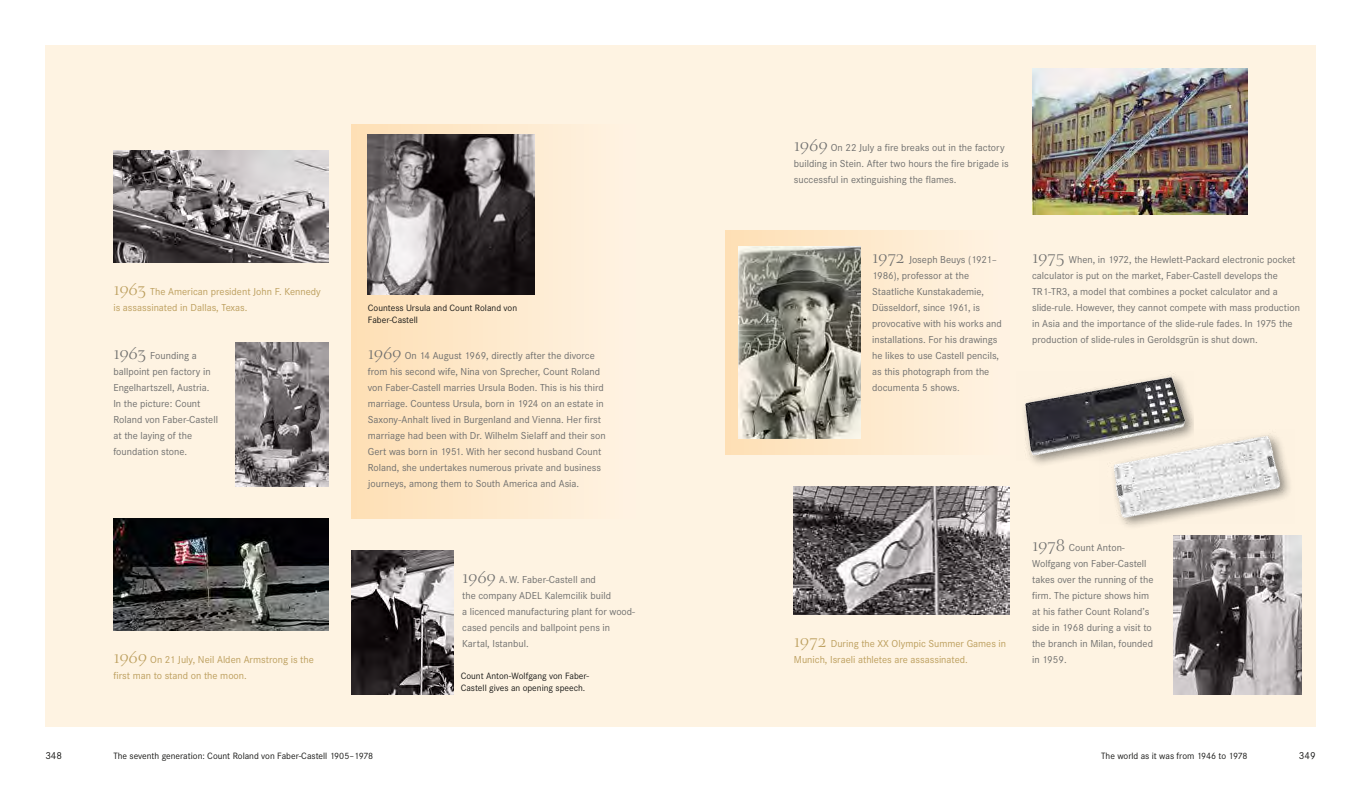
<style>
.page{position:relative;width:1361px;height:808px;background:#fff}
.page>*{position:absolute;margin:0;border:0;box-sizing:border-box;transform-origin:0 0}
.t1{font:10.5px/16px "Corporate S";color:#6f6f6e}
.t2{font:10.5px/16px "Corporate S";color:#bc9e5d}
.t3{font:10.5px "Corporate S";color:#1a1a18}
.t4{font:9.5px/12.5px "Corporate S";color:#1a1a18}
.s1{font-family:"Nofret Light SC";font-size:18px}
</style>
<div class="page">
<div style="left:45px;top:45px;width:1270px;height:682px;background:#fef3e2"></div>
<div style="left:726px;top:231px;width:283px;height:224px;background:linear-gradient(to right,#fedfb5,#fff3e3)"></div>
<img style="left:794px;top:487px;width:215px;height:128px">
<img style="left:1173px;top:535px;width:128px;height:160px">
<img style="left:738px;top:247px;width:123px;height:192px">
<img style="left:1032px;top:68px;width:215px;height:147px">
<div style="left:1020px;top:372px;width:173px;height:96px;background:#1a1a18;opacity:.5"></div>
<img style="left:1020px;top:372px;width:173px;height:89px">
<img style="left:1100px;top:429px;width:190px;height:95px">
<div style="left:351px;top:125px;width:284px;height:394px;background:linear-gradient(to right,#fcdeb4,#fff4e3)"></div>
<img style="left:351px;top:551px;width:103px;height:144px">
<img style="left:235px;top:343px;width:94px;height:144px">
<img style="left:113px;top:151px;width:216px;height:112px">
<img style="left:368px;top:135px;width:166px;height:160px">
<img style="left:113px;top:519px;width:216px;height:112px">
<p class="t2" style="left:113px;top:283px;width:209px"><span class="s1">1963</span> The American president John F. Kennedy is assassinated in Dallas, Texas.</p>
<p class="t1" style="left:113px;top:347px;width:106px"><span class="s1">1963</span> Founding a ballpoint pen factory in<br>Engelhartszell, Austria.<br>In the picture: Count<br>Roland von Faber-Castell at the laying of the foundation stone.</p>
<p class="t1" style="left:368px;top:347px;width:239px"><span class="s1">1969</span> On 14 August 1969, directly after the divorce from his second wife, Nina von Sprecher, Count Roland von Faber-Castell marries Ursula Boden. This is his third marriage. Countess Ursula, born in 1924 on an estate in Saxony-Anhalt lived in Burgenland and Vienna. Her first marriage had been with Dr. Wilhelm Sielaff and their son Gert was born in 1951. With her second husband Count Roland, she undertakes numerous private and business journeys, among them to South America and Asia.</p>
<p class="t4" style="left:368px;top:301px;width:151px">Countess Ursula and Count Roland von<br>Faber-Castell</p>
<p class="t2" style="left:113px;top:651px;width:202px"><span class="s1">1969</span> On 21 July, Neil Alden Armstrong is the first man to stand on the moon.</p>
<p class="t1" style="left:462px;top:571px;width:174px"><span class="s1">1969</span> A.W. Faber-Castell and<br>the company ADEL Kalemcilik build<br>a licenced manufacturing plant for wood&shy;cased pencils and ballpoint pens in<br>Kartal, Istanbul.</p>
<p class="t4" style="left:461px;top:669px;width:130px">Count Anton-Wolfgang von Faber-<br>Castell gives an opening speech.</p>
<p class="t1" style="left:794px;top:139px;width:216px"><span class="s1">1969</span> On 22 July a fire breaks out in the factory building in Stein. After two hours the fire brigade is successful in extinguishing the flames.</p>
<p class="t1" style="left:872px;top:251px;width:131px"><span class="s1">1972</span> Joseph Beuys (1921–<br>1986), professor at the<br>Staatliche Kunstakademie,<br>Düsseldorf, since 1961, is provocative with his works and installations. For his drawings he likes to use Castell pencils, as this photograph from the documenta 5 shows.</p>
<p class="t1" style="left:1032px;top:251px;width:269px"><span class="s1">1975</span> When, in 1972, the Hewlett-Packard electronic pocket calculator is put on the market, Faber-Castell develops the TR1-TR3, a model that combines a pocket calculator and a slide-rule. However, they cannot compete with mass production in Asia and the importance of the slide-rule fades. In 1975 the production of slide-rules in Geroldsgrün is shut down.</p>
<p class="t2" style="left:794px;top:635px;width:214px"><span class="s1">1972</span> During the XX Olympic Summer Games in<br>Munich, Israeli athletes are assassinated.</p>
<p class="t1" style="left:1032px;top:539px;width:123px"><span class="s1">1978</span> Count Anton-<br>Wolfgang von Faber-Castell takes over the running of the firm. The picture shows him at his father Count Roland’s side in 1968 during a visit to the branch in Milan, founded in 1959.</p>
<p class="t3" style="left:45px;top:749px;width:18px">348</p>
<p class="t4" style="left:1101px;top:749px;width:148px">The world as it was from 1946 to 1978</p>
<p class="t3" style="left:1298px;top:749px;width:18px">349</p>
<p class="t4" style="left:113px;top:749px;width:261px">The seventh generation: Count Roland von Faber-Castell 1905–1978</p>
</div>
